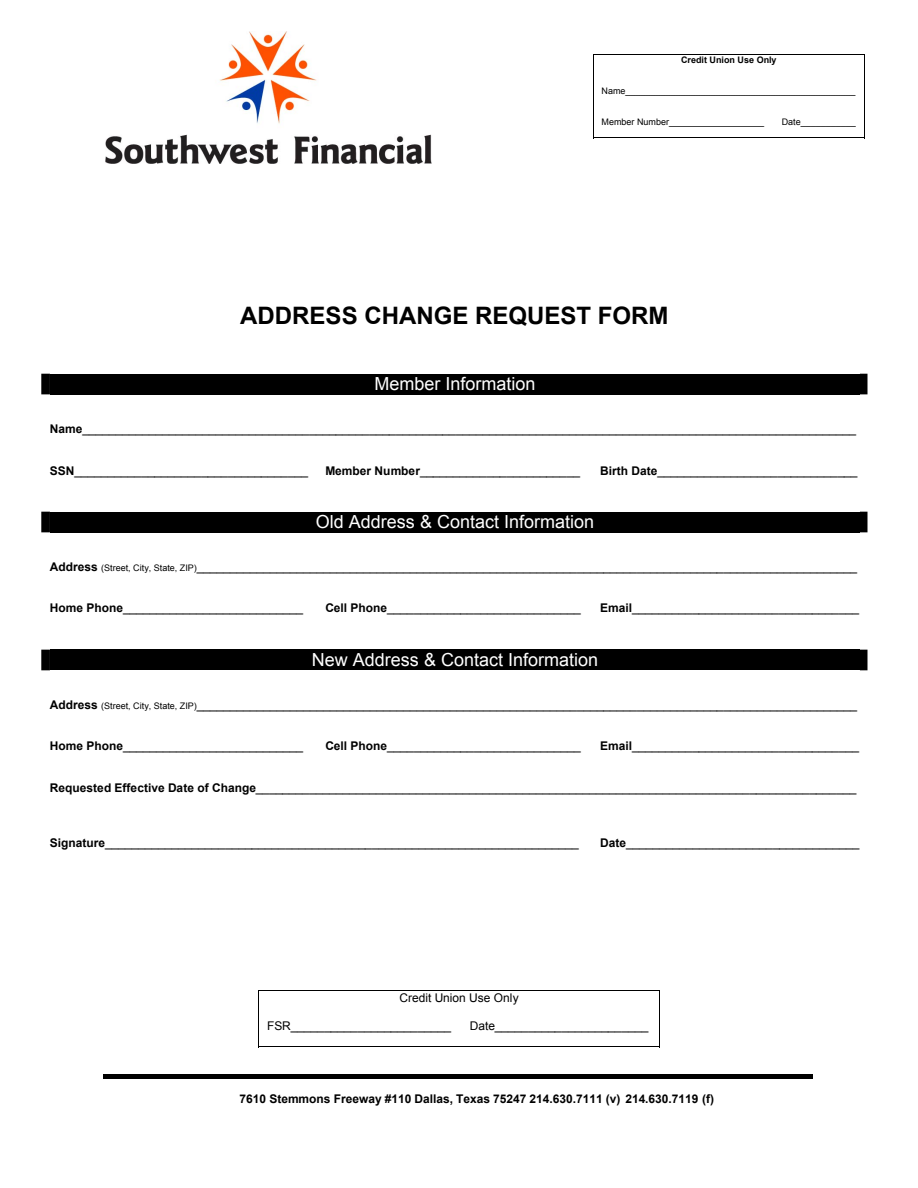
<style>
.page{position:relative;width:918px;height:1188px;background:#fff}
.page>*{position:absolute;margin:0;border:0;box-sizing:border-box;transform-origin:0 0}
.t1{font:700 24px "Arial";color:#000}
.t2{font:18px "Arial";color:#fff}
.t3{font:12px "Arial";color:#000}
.t4{font:700 12px "Arial";color:#000}
.t5{font:9px "Arial";letter-spacing:.005em;color:#000}
.t6{font:700 9px "Arial";color:#000}
.s1{font-weight:700}
.s2{font-size:9px}
</style>
<div class="page">
<hr style="left:594px;top:54px;width:270px;height:1px;background:#000">
<hr style="left:593px;top:65px;width:1px;height:31px;background:#000">
<hr style="left:864px;top:65px;width:1px;height:31px;background:#000">
<hr style="left:593px;top:96px;width:1px;height:42px;background:#000">
<hr style="left:593px;top:138px;width:271px;height:1px;background:#000">
<hr style="left:864px;top:96px;width:1px;height:42px;background:#000">
<hr style="left:104px;top:1075px;width:709px;height:4px;background:#000">
<div style="left:41px;top:374px;width:827px;height:20px;background:#000"></div>
<div style="left:41px;top:512px;width:827px;height:20px;background:#000"></div>
<div style="left:41px;top:650px;width:827px;height:20px;background:#000"></div>
<hr style="left:259px;top:991px;width:400px;height:1px;background:#000">
<svg style="left:659px;top:991px;width:1px;height:14px"></svg>
<hr style="left:259px;top:1005px;width:1px;height:42px;background:#000">
<hr style="left:259px;top:1047px;width:400px;height:1px;background:#000">
<hr style="left:659px;top:1005px;width:1px;height:42px;background:#000">
<img style="left:106px;top:31px;width:326px;height:132px">
<p class="t6" style="left:681px;top:54px;width:97px">Credit Union Use Only</p>
<p class="t5" style="left:602px;top:85px;width:256px">Name______________________________________________</p>
<p class="t5" style="left:602px;top:116px;width:164px">Member Number___________________</p>
<p class="t5" style="left:782px;top:116px;width:76px">Date___________</p>
<h1 class="t1" style="left:240px;top:300px;width:430px">ADDRESS CHANGE REQUEST FORM</h1>
<h2 class="t2" style="left:374px;top:372px;width:162px">Member Information</h2>
<p class="t3" style="left:50px;top:421px;width:808px"><span class="s1">Name</span>____________________________________________________________________________________________________________________</p>
<p class="t3" style="left:50px;top:462px;width:260px"><span class="s1">SSN</span>___________________________________</p>
<p class="t3" style="left:325px;top:462px;width:256px"><span class="s1">Member Number</span>________________________</p>
<p class="t3" style="left:600px;top:462px;width:259px"><span class="s1">Birth Date</span>______________________________</p>
<h2 class="t2" style="left:316px;top:510px;width:280px">Old Address &amp; Contact Information</h2>
<p class="t3" style="left:50px;top:559px;width:809px"><span class="s1">Address</span> <span class="s2">(Street, City, State, ZIP)</span>___________________________________________________________________________________________________</p>
<p class="t3" style="left:50px;top:600px;width:255px"><span class="s1">Home Phone</span>___________________________</p>
<p class="t3" style="left:325px;top:600px;width:257px"><span class="s1">Cell Phone</span>_____________________________</p>
<p class="t3" style="left:600px;top:600px;width:260px"><span class="s1">Email</span>__________________________________</p>
<h2 class="t2" style="left:312px;top:648px;width:288px">New Address &amp; Contact Information</h2>
<p class="t3" style="left:50px;top:697px;width:809px"><span class="s1">Address</span> <span class="s2">(Street, City, State, ZIP)</span>___________________________________________________________________________________________________</p>
<p class="t3" style="left:50px;top:738px;width:255px"><span class="s1">Home Phone</span>___________________________</p>
<p class="t3" style="left:325px;top:738px;width:257px"><span class="s1">Cell Phone</span>_____________________________</p>
<p class="t3" style="left:600px;top:738px;width:260px"><span class="s1">Email</span>__________________________________</p>
<p class="t3" style="left:50px;top:780px;width:808px"><span class="s1">Requested Effective Date of Change</span>__________________________________________________________________________________________</p>
<p class="t3" style="left:50px;top:835px;width:530px"><span class="s1">Signature</span>_______________________________________________________________________</p>
<p class="t3" style="left:600px;top:835px;width:261px"><span class="s1">Date</span>___________________________________</p>
<p class="t3" style="left:399px;top:990px;width:121px">Credit Union Use Only</p>
<p class="t3" style="left:267px;top:1018px;width:186px">FSR________________________</p>
<p class="t3" style="left:470px;top:1018px;width:180px">Date_______________________</p>
<p class="t4" style="left:239px;top:1091px;width:476px">7610 Stemmons Freeway #110 Dallas, Texas 75247 214.630.7111 (v) 214.630.7119 (f)</p>
</div>
